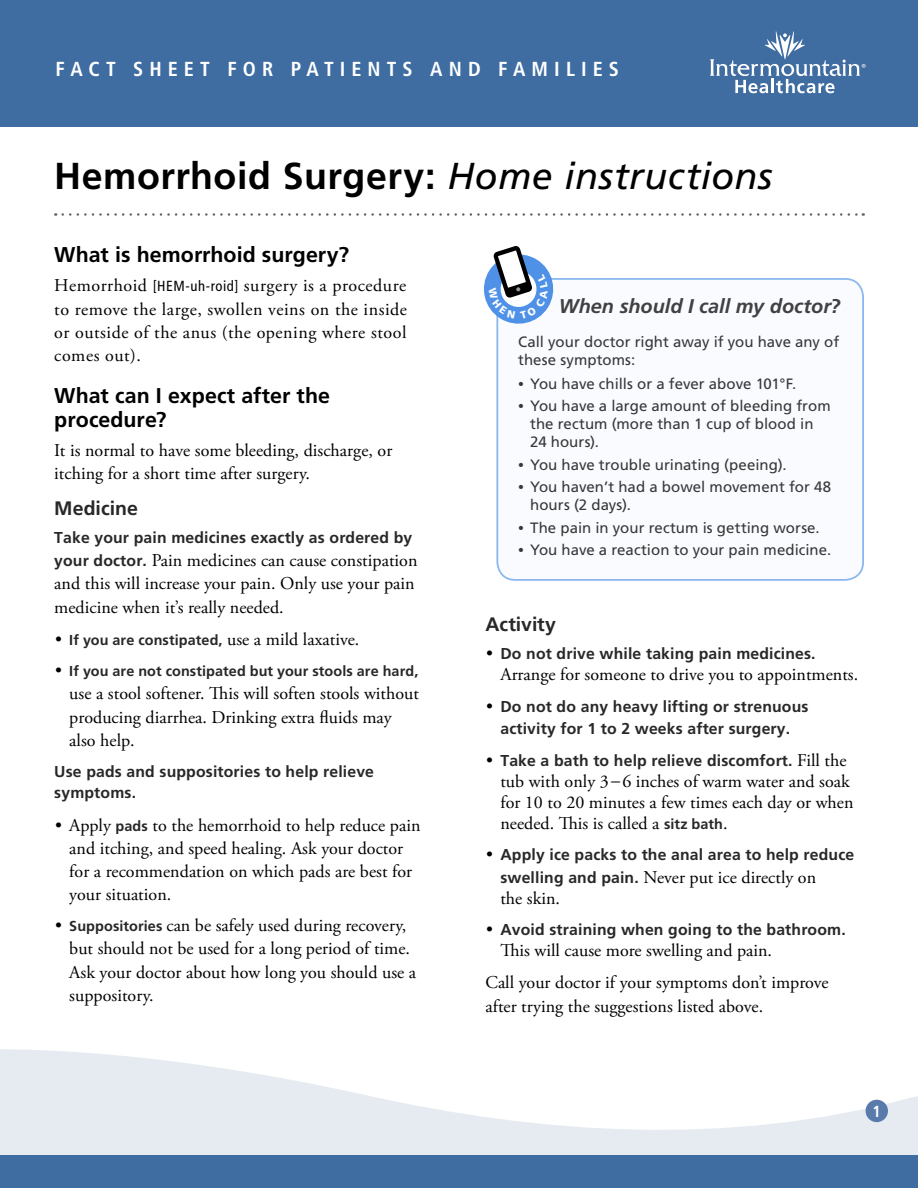
<style>
.page{position:relative;width:918px;height:1188px;background:#fff}
.page>*{position:absolute;margin:0;border:0;box-sizing:border-box;transform-origin:0 0}
.Title__h1{font:700 37.5px "Frutiger LT Std";letter-spacing:.015em;color:#000}
.Level_1__h2{font:700 21.3px/24px "Frutiger LT Std";color:#000}
.t1{font:700 condensed 20.25px "Frutiger LT Std";letter-spacing:.3em;color:#fff}
.Opening_paragraph{font:italic 700 19.8px "Frutiger LT Std";color:#414042}
.Level_2__h3{font:700 19.5px "Frutiger LT Std";color:#292829}
.Main__p{font:18px/23.2px "Adobe Garamond Pro";color:#000}
.Page_Number{font:700 condensed 16.2px "Frutiger LT Std";color:#fff}
.Main__p-2{font:700 15.75px/21px "Frutiger LT Std";letter-spacing:.01em;color:#292829}
.Main_table{font:15px/18px "Frutiger LT Std";color:#383839}
.t2{font:700 14.4px "Frutiger LT Std";letter-spacing:.005em;color:#292829}
.s1{font-weight:400;font-style:italic}
.s2{font-family:"Frutiger LT Std";font-stretch:condensed;font-size:14.7px}
.s3{font-family:"Frutiger LT Std";font-weight:700;font-size:15.75px;color:#292829}
.s4{font-family:"Adobe Garamond Pro";font-weight:400;font-size:18px;color:#000}
.s5{font-family:"Frutiger LT Std";font-weight:700;font-size:14.4px;color:#292829}
.s6{font-family:"Adobe Garamond Pro"}
.s7{font-family:"Frutiger LT Std";font-weight:300;font-stretch:condensed}
</style>
<div class="page">
<svg style="left:0;top:1049px;width:918px;height:107px;fill:#e6ebf2"></svg>
<div style="left:0;top:1156px;width:918px;height:32px;background:#3f6ca1"></div>
<div style="left:0;top:0;width:918px;height:127px;background:#3f6ca1"></div>
<svg style="left:710px;top:31px;width:156px;height:62px"></svg>
<div style="left:866px;top:1100px;width:22px;height:22px;background:#587bac;border-radius:50%"></div>
<svg style="left:63px;top:213px;width:801px;height:3px"></svg>
<div style="left:497px;top:279px;width:366px;height:301px;background:#f9fbfe;border-radius:18px"></div>
<div style="left:496px;top:278px;width:368px;height:303px;border:2px solid #8cb8ef;border-radius:18px"></div>
<svg style="left:484px;top:246px;width:74px;height:83px"></svg>
<p class="t1" style="left:56px;top:57px;width:565px">FACT SHEET FOR PATIENTS AND FAMILIES</p>
<p class="Title__h1" style="left:54px;top:154px;width:720px">Hemorrhoid Surgery: <span class="s1">Home instructions</span></p>
<p class="Level_1__h2" style="left:54px;top:243px;width:296px">What is hemorrhoid surgery?</p>
<p class="Main__p" style="left:54px;top:275px;width:354px;text-align:justify">Hemorrhoid <span class="s2">[HEM-uh-roid]</span> surgery is a procedure to remove the large, swollen veins on the inside or outside of the anus (the opening where stool comes out).</p>
<p class="Level_1__h2" style="left:54px;top:384px;width:277px">What can I expect after the procedure?</p>
<p class="Main__p" style="left:54px;top:439px;width:340px">It is normal to have some bleeding, discharge, or itching for a short time after surgery.</p>
<p class="Level_2__h3" style="left:54px;top:497px;width:85px">Medicine</p>
<p class="Main__p-2" style="left:54px;top:527px;width:360px">Take your pain medicines exactly as ordered by</p>
<p class="Main__p" style="left:54px;top:549px;width:365px"><span class="s3">your doctor.</span> Pain medicines can cause constipation and this will increase your pain. Only use your pain medicine when it’s really needed.</p>
<p class="t2" style="left:55px;top:632px;width:306px"><span class="s4">•</span> If you are constipated, <span class="s4">use a mild laxative.</span></p>
<p class="t2" style="left:55px;top:663px;width:365px"><span class="s4">•</span> If you are not constipated but your stools are hard,</p>
<p class="Main__p" style="left:69px;top:683px;width:351px">use a stool softener. This will soften stools without producing diarrhea. Drinking extra fluids may also help.</p>
<p class="Main__p-2" style="left:54px;top:761px;width:321px">Use pads and suppositories to help relieve symptoms.</p>
<p class="Main__p" style="left:69px;top:814px;width:353px;text-indent:-14px">• Apply <span class="s5">pads</span> to the hemorrhoid to help reduce pain and itching, and speed healing. Ask your doctor for a recommendation on which pads are best for your situation.</p>
<p class="Main__p" style="left:69px;top:914px;width:348px;text-indent:-14px">• <span class="s5">Suppositories</span> can be safely used during recovery, but should not be used for a long period of time.<br>Ask your doctor about how long you should use a suppository.</p>
<p class="Opening_paragraph" style="left:559px;top:294px;width:283px">When should I call my doctor?</p>
<p class="Main_table" style="left:518px;top:333px;width:323px">Call your doctor right away if you have any of these symptoms:</p>
<p class="Main_table" style="left:518px;top:375px;width:279px"><span class="s6">•</span> You have chills or a fever above 101°F.</p>
<p class="Main_table" style="left:530px;top:397px;width:302px;text-indent:-12px"><span class="s6">•</span> You have a large amount of bleeding from the rectum (more than 1 cup of blood in<br>24 hours).</p>
<p class="Main_table" style="left:518px;top:456px;width:270px"><span class="s6">•</span> You have trouble urinating (peeing).</p>
<p class="Main_table" style="left:530px;top:478px;width:303px;text-indent:-12px"><span class="s6">•</span> You haven’t had a bowel movement for 48 hours (2 days).</p>
<p class="Main_table" style="left:518px;top:519px;width:303px"><span class="s6">•</span> The pain in your rectum is getting worse.</p>
<p class="Main_table" style="left:518px;top:541px;width:315px"><span class="s6">•</span> You have a reaction to your pain medicine.</p>
<p class="Level_2__h3" style="left:485px;top:612px;width:72px">Activity</p>
<p class="Main__p-2" style="left:486px;top:643px;width:331px"><span class="s4">•</span> Do not drive while taking pain medicines.</p>
<p class="Main__p" style="left:500px;top:663px;width:359px">Arrange for someone to drive you to appointments.</p>
<p class="Main__p-2" style="left:486px;top:695px;width:324px;line-height:22.5px;text-align:center"><span class="s4">•</span> Do not do any heavy lifting or strenuous activity for 1 to 2 weeks after surgery.</p>
<p class="Main__p-2" style="left:486px;top:750px;width:362px"><span class="s4">•</span> Take a bath to help relieve discomfort. <span class="s4">Fill the</span></p>
<p class="Main__p" style="left:500px;top:771px;width:355px;line-height:21px">tub with only 3 <span class="s7">–</span> 6 inches of warm water and soak for 10 to 20 minutes a few times each day or when needed. This is called a <span class="s5">sitz bath</span>.</p>
<p class="Main__p-2" style="left:486px;top:844px;width:370px"><span class="s4">•</span> Apply ice packs to the anal area to help reduce</p>
<p class="Main__p" style="left:500px;top:867px;width:317px;line-height:21px"><span class="s3">swelling and pain.</span> Never put ice directly on the skin.</p>
<p class="Main__p-2" style="left:486px;top:919px;width:361px"><span class="s4">•</span> Avoid straining when going to the bathroom.</p>
<p class="Main__p" style="left:500px;top:939px;width:273px">This will cause more swelling and pain.</p>
<p class="Main__p" style="left:485px;top:972px;width:345px">Call your doctor if your symptoms don’t improve after trying the suggestions listed above.</p>
<p class="Page_Number" style="left:873px;top:1101px;width:10px">1</p>
</div>
